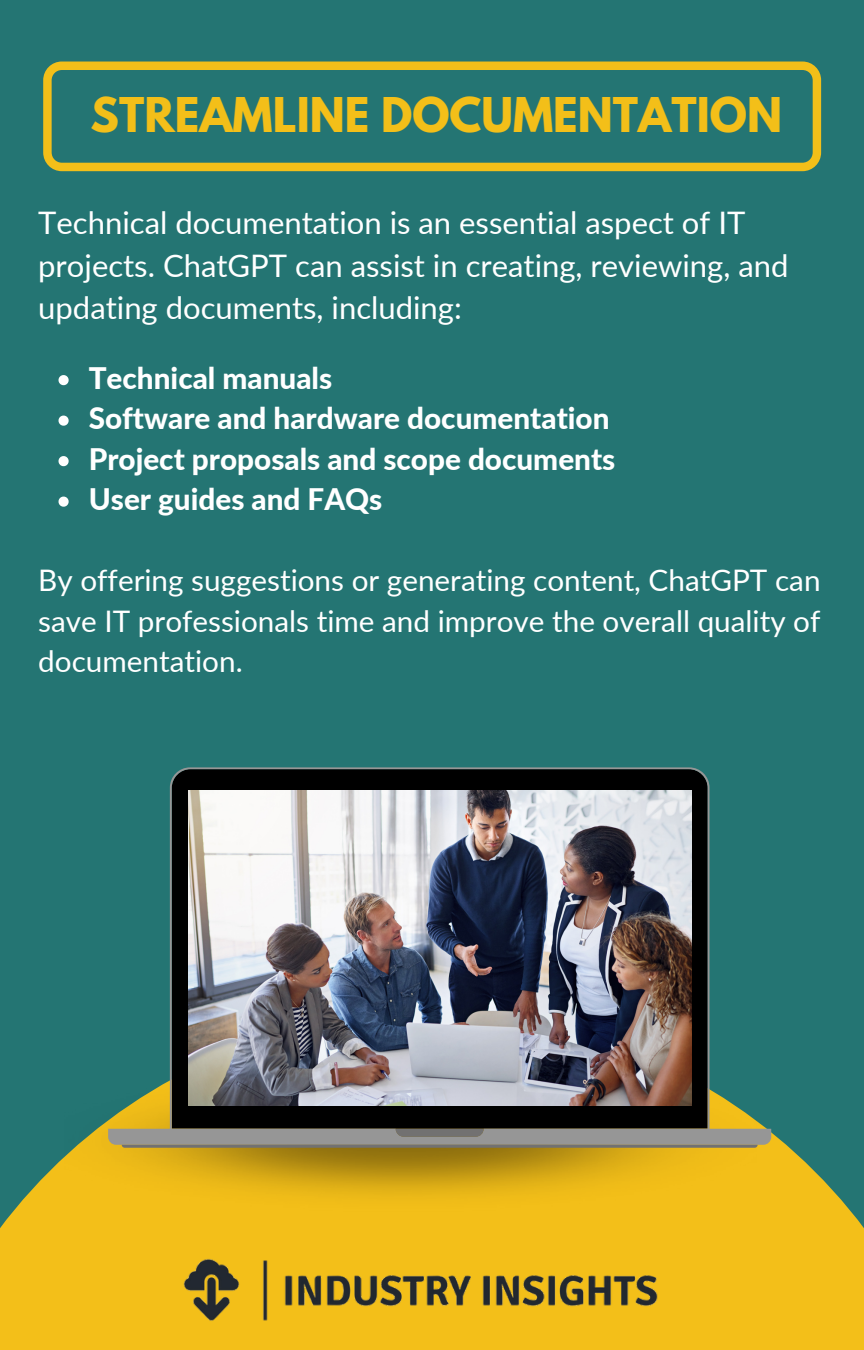
<style>
.page{position:relative;width:864px;height:1350px;background:#247573}
.page>*{position:absolute;margin:0;border:0;box-sizing:border-box;transform-origin:0 0}
.t1{font:700 42.52px "League Spartan";color:#f3bf19}
.t2{font:31.05px/42.3px "Lato";color:#fff}
.t3{font:29.7px/40.5px "Lato";color:#fff;text-align:justify}
.t4{font:800 29.7px/40.5px "Lato";color:#fff}
</style>
<div class="page">
<svg style="left:43px;top:62px;width:778px;height:109px"></svg>
<svg style="left:0;top:1129px;width:864px;height:221px;background:#deb721"></svg>
<img style="left:64px;top:1120px;width:692px;height:99px">
<svg style="left:108px;top:767px;width:663px;height:378px"></svg>
<svg style="left:396px;top:1129px;width:88px;height:8px"></svg>
<svg style="left:122px;top:1145px;width:636px;height:3px;background:#787368"></svg>
<img style="left:188px;top:790px;width:503px;height:315px">
<img style="left:173px;top:1248px;width:518px;height:84px">
<svg style="left:59px;top:375px;width:10px;height:10px"></svg>
<svg style="left:59px;top:416px;width:10px;height:10px"></svg>
<svg style="left:59px;top:456px;width:10px;height:10px"></svg>
<svg style="left:59px;top:497px;width:10px;height:10px"></svg>
<h1 class="t1" style="left:91px;top:94px;width:693px">STREAMLINE DOCUMENTATION</h1>
<p class="t2" style="left:38px;top:201px;width:752px">Technical documentation is an essential aspect of IT projects. ChatGPT can assist in creating, reviewing, and updating documents, including:</p>
<p class="t4" style="left:89px;top:357px;width:528px">Technical manuals<br>Software and hardware documentation<br>Project proposals and scope documents<br>User guides and FAQs</p>
<p class="t3" style="left:38px;top:559px;width:784px">By offering suggestions or generating content, ChatGPT can save IT professionals time and improve the overall quality of documentation.</p>
</div>
